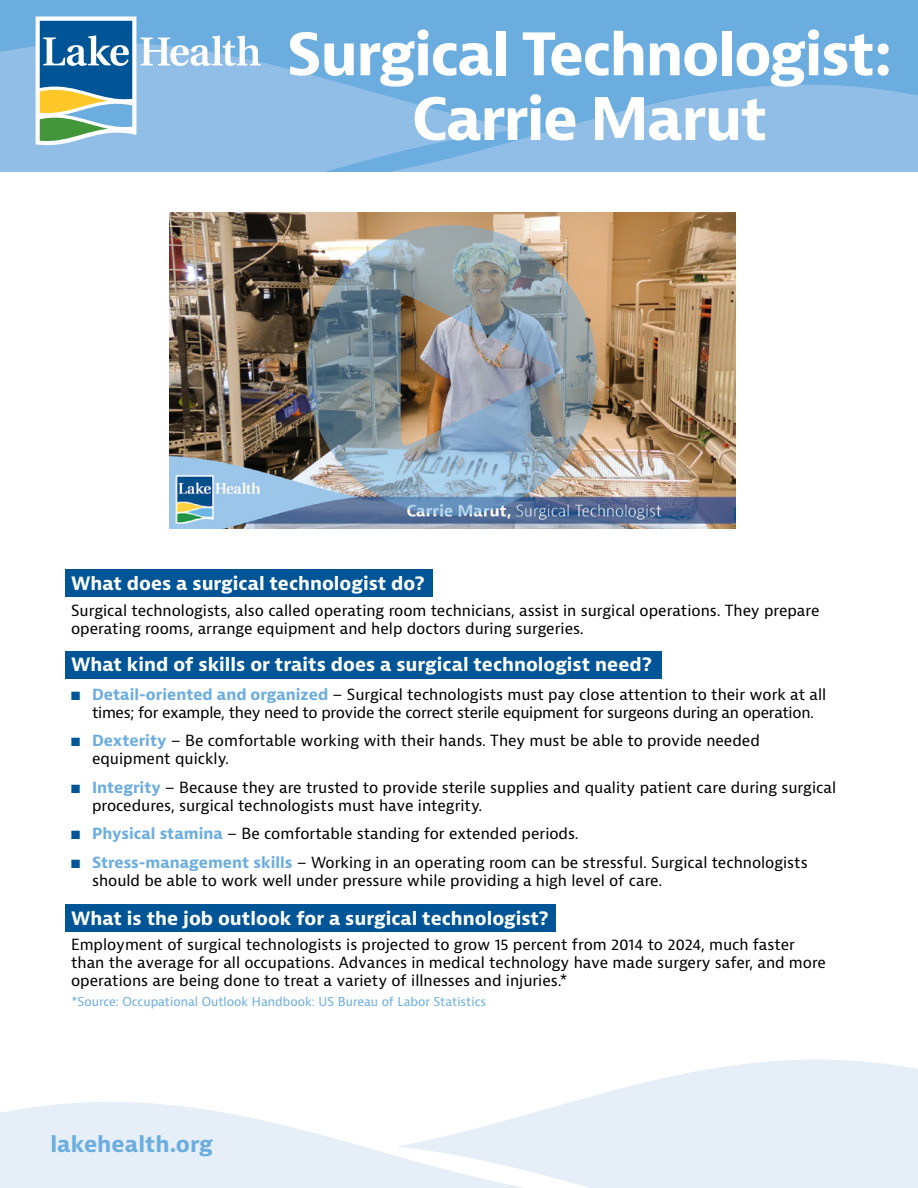
<style>
.page{position:relative;width:918px;height:1188px;background:#fff}
.page>*{position:absolute;margin:0;border:0;box-sizing:border-box;transform-origin:0 0}
.t1{font:700 57px/64.8px "Bernina Sans";letter-spacing:-.03em;color:#fff;text-align:center}
.t2{font:700 21.45px "Bernina Sans";color:#6caddf}
.t3{font:700 18px "Bernina Sans";color:#fff}
.t4{font:15px/18px "Bernina Sans";color:#000}
.t5{font:15px/18px "Bernina Sans";letter-spacing:-.02em;color:#000;text-align:center}
.t6{font:12px "Bernina Sans";color:#6caddf}
.s1{color:#005596}
.s2{font-weight:700;color:#6caddf}
</style>
<div class="page">
<div style="left:65px;top:904px;width:491px;height:28px;background:#005596"></div>
<div style="left:65px;top:569px;width:368px;height:28px;background:#005596"></div>
<div style="left:65px;top:651px;width:597px;height:28px;background:#005596"></div>
<div style="left:0;top:0;width:918px;height:172px;background:#6caddf"></div>
<svg style="left:522px;top:84px;width:396px;height:88px;fill:#90bee6"></svg>
<svg style="left:0;top:23px;width:522px;height:149px;fill:#90bee6"></svg>
<svg style="left:0;top:1102px;width:397px;height:86px;fill:#e6eef8"></svg>
<svg style="left:397px;top:1059px;width:521px;height:129px;fill:#e6eef8"></svg>
<svg style="left:36px;top:16px;width:225px;height:131px"></svg>
<img style="left:170px;top:212px;width:565px;height:317px">
<img style="left:306px;top:225px;width:291px;height:291px">
<h1 class="t1" style="left:287px;top:23px;width:608px">Surgical Technologist:<br>Carrie Marut</h1>
<p class="t3" style="left:71px;top:572px;width:355px">What does a surgical technologist do?</p>
<p class="t4" style="left:71px;top:602px;width:750px">Surgical technologists, also called operating room technicians, assist in surgical operations. They prepare operating rooms, arrange equipment and help doctors during surgeries.</p>
<p class="t3" style="left:71px;top:653px;width:583px">What kind of skills or traits does a surgical technologist need?</p>
<p class="t5" style="left:71px;top:686px;width:757px"><span class="s1">■</span> <span class="s2">Detail-oriented and organized</span> – Surgical technologists must pay close attention to their work at all times; for example, they need to provide the correct sterile equipment for surgeons during an operation.</p>
<p class="t4" style="left:92px;top:732px;width:669px;text-indent:-21px"><span class="s1">■</span> <span class="s2">Dexterity</span> – Be comfortable working with their hands. They must be able to provide needed equipment quickly.</p>
<p class="t4" style="left:92px;top:779px;width:746px;text-indent:-21px"><span class="s1">■</span> <span class="s2">Integrity</span> – Because they are trusted to provide sterile supplies and quality patient care during surgical procedures, surgical technologists must have integrity.</p>
<p class="t4" style="left:71px;top:825px;width:509px"><span class="s1">■</span> <span class="s2">Physical stamina</span> – Be comfortable standing for extended periods.</p>
<p class="t4" style="left:92px;top:854px;width:717px;text-indent:-21px"><span class="s1">■</span> <span class="s2">Stress-management skills</span> – Working in an operating room can be stressful. Surgical technologists should be able to work well under pressure while providing a high level of care.</p>
<p class="t3" style="left:71px;top:907px;width:479px">What is the job outlook for a surgical technologist?</p>
<p class="t4" style="left:71px;top:936px;width:757px">Employment of surgical technologists is projected to grow 15 percent from 2014 to 2024, much faster than the average for all occupations. Advances in medical technology have made surgery safer, and more operations are being done to treat a variety of illnesses and injuries.*</p>
<p class="t6" style="left:71px;top:994px;width:417px">*Source: Occupational Outlook Handbook: US Bureau of Labor Statistics</p>
<h2 class="t2" style="left:50px;top:1130px;width:164px">lakehealth.org</h2>
</div>
